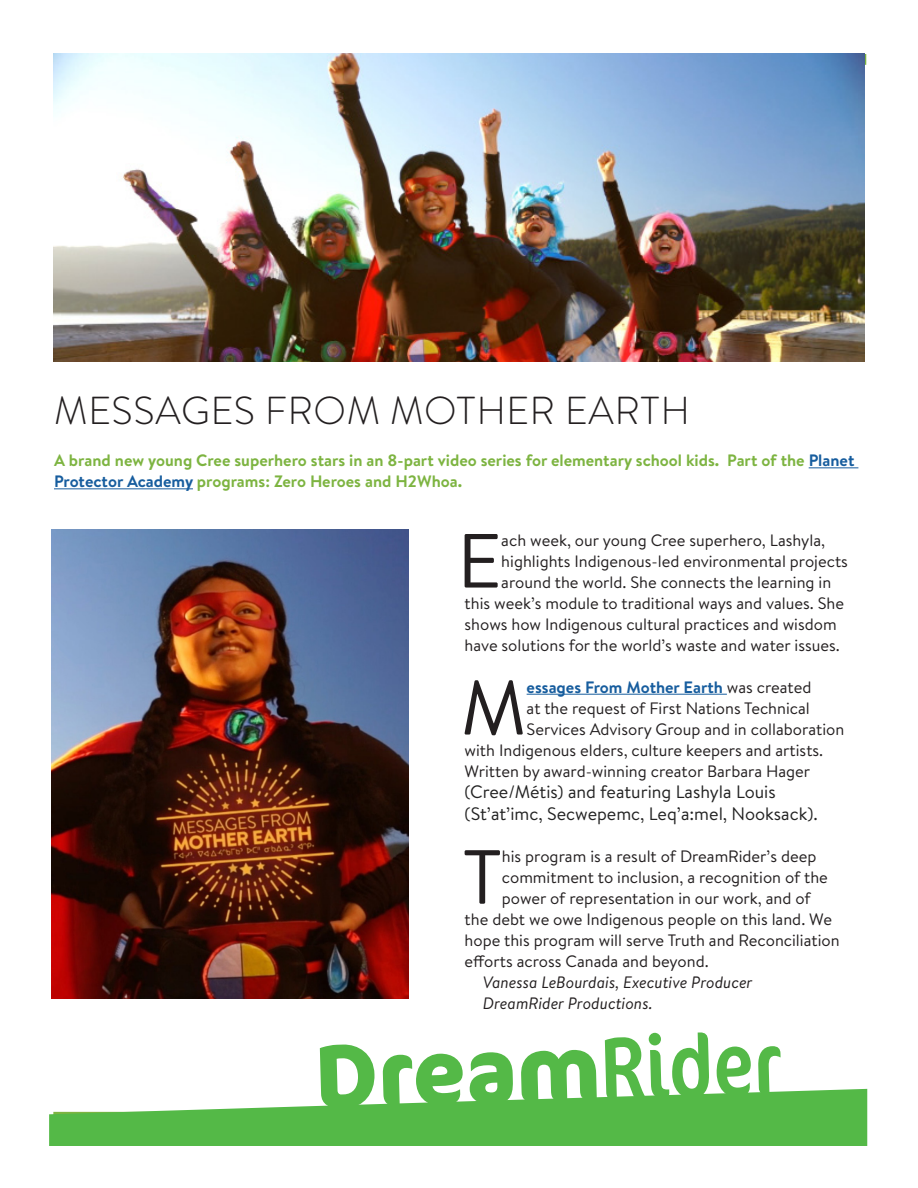
<style>
.page{position:relative;width:918px;height:1188px;background:#fff}
.page>*{position:absolute;margin:0;border:0;box-sizing:border-box;transform-origin:0 0}
.body{font:76.5px "Brandon Text";color:#231f20}
.heading1{font:300 39px "Brandon Text";letter-spacing:.02em;color:#231f20}
.body-2{font:18px/21.6px "Brandon Text";color:#222}
.body-3{font:16.5px "Brandon Text";color:#231f20}
.heading1-2{font:700 16.5px/21px "Brandon Text";color:#7db441}
.body-4{font:italic 16.5px/21px "Brandon Text";color:#231f20}
.body-5{font:700 16.5px "Brandon Text";color:#175d9e}
.s1{color:#175d9e}
.s2{font-weight:400;color:#231f20}
</style>
<div class="page">
<img style="left:53px;top:53px;width:811px;height:309px">
<hr style="left:527px;top:694px;width:200px;height:1px;background:#175d9e">
<hr style="left:809px;top:467px;width:49px;height:1px;background:#175d9e">
<hr style="left:54px;top:488px;width:139px;height:1px;background:#175d9e">
<img style="left:52px;top:529px;width:356px;height:469px">
<svg style="left:319px;top:1032px;width:547px;height:57px"></svg>
<svg style="left:49px;top:1089px;width:818px;height:57px;fill:#54b947"></svg>
<p class="heading1" style="left:54px;top:384px;width:637px">MESSAGES FROM MOTHER EARTH</p>
<p class="heading1-2" style="left:54px;top:450px;width:802px">A brand new young Cree superhero stars in an 8-part video series for elementary school kids. Part of the <span class="s1">Planet<br>Protector Academy</span> programs: Zero Heroes and H2Whoa.</p>
<p class="body" style="left:457px;top:509px;width:46px">E</p>
<p class="body-3" style="left:501px;top:529px;width:325px">ach week, our young Cree superhero, Lashyla,</p>
<p class="body-3" style="left:501px;top:550px;width:348px">highlights Indigenous-led environmental projects</p>
<p class="body-3" style="left:501px;top:571px;width:331px">around the world. She connects the learning in</p>
<p class="body-3" style="left:465px;top:592px;width:381px">this week’s module to traditional ways and values. She</p>
<p class="body-3" style="left:465px;top:613px;width:374px">shows how Indigenous cultural practices and wisdom</p>
<p class="body-3" style="left:465px;top:634px;width:377px">have solutions for the world’s waste and water issues.</p>
<p class="body" style="left:461px;top:656px;width:67px">M</p>
<p class="body-5" style="left:527px;top:675px;width:286px">essages From Mother Earth <span class="s2">was created</span></p>
<p class="body-3" style="left:527px;top:697px;width:285px">at the request of First Nations Technical</p>
<p class="body-3" style="left:527px;top:718px;width:319px">Services Advisory Group and in collaboration</p>
<p class="body-3" style="left:465px;top:739px;width:360px">with Indigenous elders, culture keepers and artists.</p>
<p class="body-3" style="left:465px;top:760px;width:347px">Written by award-winning creator Barbara Hager</p>
<p class="body-2" style="left:465px;top:781px;width:355px">(Cree/Métis) and featuring Lashyla Louis (St’at’imc, Secwepemc, Leq’a:mel, Nooksack).</p>
<p class="body" style="left:463px;top:825px;width:41px">T</p>
<p class="body-3" style="left:502px;top:845px;width:316px">his program is a result of DreamRider’s deep</p>
<p class="body-3" style="left:502px;top:866px;width:327px">commitment to inclusion, a recognition of the</p>
<p class="body-3" style="left:502px;top:887px;width:310px">power of representation in our work, and of</p>
<p class="body-3" style="left:465px;top:908px;width:369px">the debt we owe Indigenous people on this land. We</p>
<p class="body-3" style="left:465px;top:929px;width:377px">hope this program will serve Truth and Reconciliation</p>
<p class="body-3" style="left:465px;top:950px;width:246px">efforts across Canada and beyond.</p>
<p class="body-4" style="left:483px;top:971px;width:271px">Vanessa LeBourdais, Executive Producer<br>DreamRider Productions.</p>
</div>
